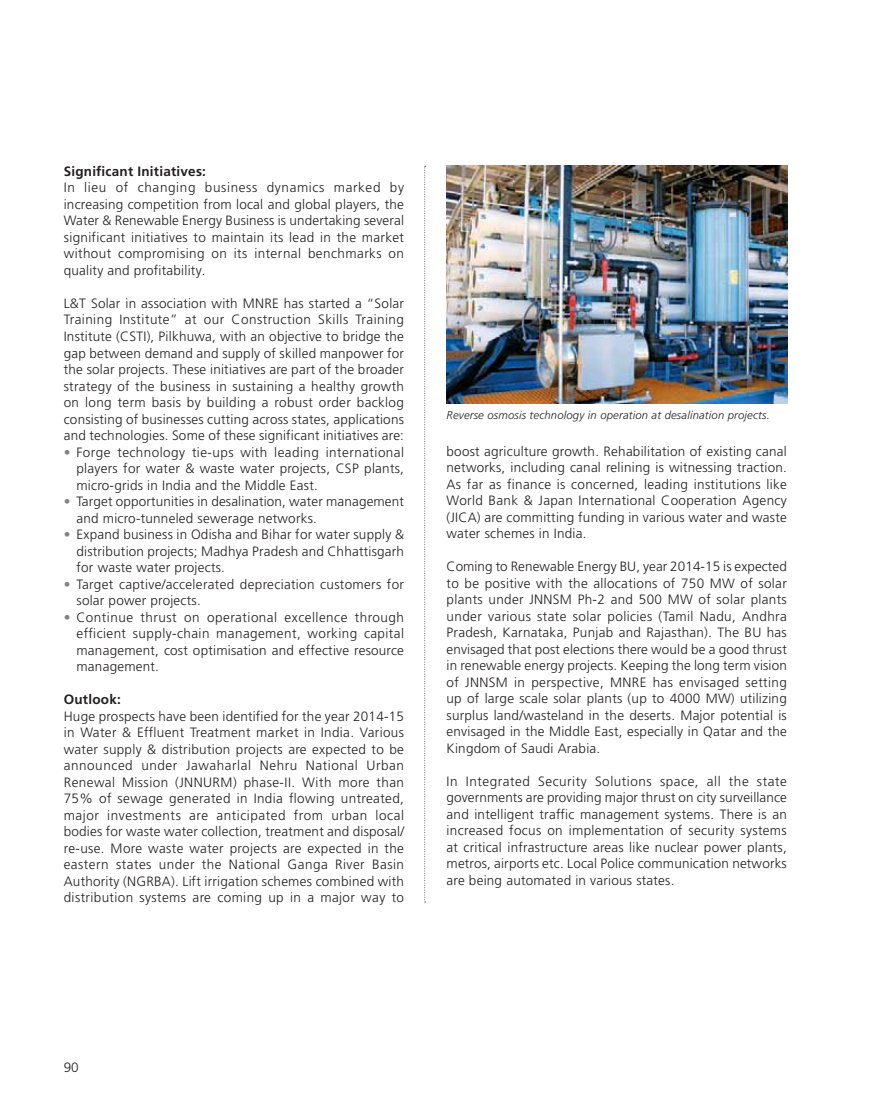
<style>
.page{position:relative;width:893px;height:1106px;background:#fff}
.page>*{position:absolute;margin:0;border:0;box-sizing:border-box;transform-origin:0 0}
.t1{font:300 13.5px/16.5px "Frutiger LT Pro";letter-spacing:.015em;color:#231f20;text-align:justify}
.t2{font:700 13.5px "Frutiger LT Pro";letter-spacing:.015em;color:#231f20}
.t3{font:italic 300 11.25px "Frutiger LT Pro";letter-spacing:.015em;color:#231f20}
.s1{color:#808285}
</style>
<div class="page">
<img style="left:447px;top:166px;width:340px;height:237px">
<svg style="left:424px;top:166px;width:2px;height:736px"></svg>
<p class="t2" style="left:64px;top:166px;width:144px">Significant Initiatives:</p>
<p class="t1" style="left:64px;top:181px;width:342px">In lieu of changing business dynamics marked by increasing competition from local and global players, the Water &amp; Renewable Energy Business is undertaking several significant initiatives to maintain its lead in the market without compromising on its internal benchmarks on quality and profitability.</p>
<p class="t1" style="left:64px;top:296px;width:342px">L&amp;T Solar in association with MNRE has started a “Solar Training Institute” at our Construction Skills Training Institute (CSTI), Pilkhuwa, with an objective to bridge the gap between demand and supply of skilled manpower for the solar projects. These initiatives are part of the broader strategy of the business in sustaining a healthy growth on long term basis by building a robust order backlog consisting of businesses cutting across states, applications and technologies. Some of these significant initiatives are:</p>
<p class="t1" style="left:77px;top:445px;width:329px;text-indent:-13px"><span class="s1">•</span> Forge technology tie-ups with leading international players for water &amp; waste water projects, CSP plants, micro-grids in India and the Middle East.</p>
<p class="t1" style="left:77px;top:494px;width:329px;text-indent:-13px"><span class="s1">•</span> Target opportunities in desalination, water management and micro-tunneled sewerage networks.</p>
<p class="t1" style="left:77px;top:527px;width:329px;text-indent:-13px"><span class="s1">•</span> Expand business in Odisha and Bihar for water supply &amp; distribution projects; Madhya Pradesh and Chhattisgarh for waste water projects.</p>
<p class="t1" style="left:77px;top:577px;width:329px;text-indent:-13px"><span class="s1">•</span> Target captive/accelerated depreciation customers for solar power projects.</p>
<p class="t1" style="left:77px;top:610px;width:329px;text-indent:-13px"><span class="s1">•</span> Continue thrust on operational excellence through efficient supply-chain management, working capital management, cost optimisation and effective resource management.</p>
<p class="t2" style="left:64px;top:694px;width:59px">Outlook:</p>
<p class="t1" style="left:64px;top:709px;width:342px">Huge prospects have been identified for the year 2014-15 in Water &amp; Effluent Treatment market in India. Various water supply &amp; distribution projects are expected to be announced under Jawaharlal Nehru National Urban Renewal Mission (JNNURM) phase-II. With more than 75% of sewage generated in India flowing untreated, major investments are anticipated from urban local bodies for waste water collection, treatment and disposal/ re-use. More waste water projects are expected in the eastern states under the National Ganga River Basin Authority (NGRBA). Lift irrigation schemes combined with distribution systems are coming up in a major way to</p>
<p class="t3" style="left:447px;top:411px;width:325px">Reverse osmosis technology in operation at desalination projects.</p>
<p class="t1" style="left:447px;top:444px;width:342px">boost agriculture growth. Rehabilitation of existing canal networks, including canal relining is witnessing traction.<br>As far as finance is concerned, leading institutions like World Bank &amp; Japan International Cooperation Agency (JICA) are committing funding in various water and waste water schemes in India.</p>
<p class="t1" style="left:447px;top:560px;width:342px">Coming to Renewable Energy BU, year 2014-15 is expected to be positive with the allocations of 750 MW of solar plants under JNNSM Ph-2 and 500 MW of solar plants under various state solar policies (Tamil Nadu, Andhra Pradesh, Karnataka, Punjab and Rajasthan). The BU has envisaged that post elections there would be a good thrust in renewable energy projects. Keeping the long term vision of JNNSM in perspective, MNRE has envisaged setting up of large scale solar plants (up to 4000 MW) utilizing surplus land/wasteland in the deserts. Major potential is envisaged in the Middle East, especially in Qatar and the Kingdom of Saudi Arabia.</p>
<p class="t1" style="left:447px;top:774px;width:342px">In Integrated Security Solutions space, all the state governments are providing major thrust on city surveillance and intelligent traffic management systems. There is an increased focus on implementation of security systems at critical infrastructure areas like nuclear power plants, metros, airports etc. Local Police communication networks are being automated in various states.</p>
<p class="t1" style="left:64px;top:1060px;width:17px">90</p>
</div>
